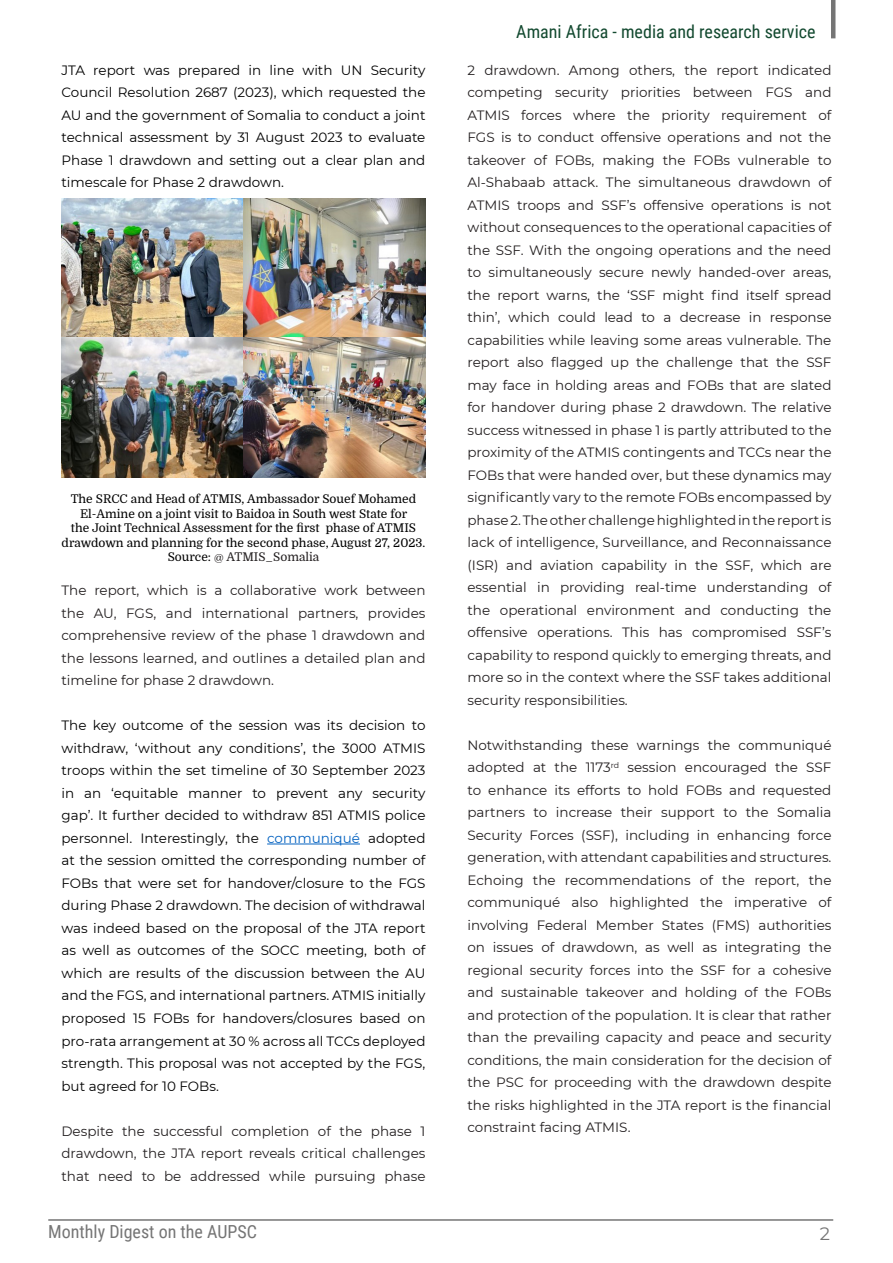
<style>
.page{position:relative;width:893px;height:1263px;background:#fff}
.page>*{position:absolute;margin:0;border:0;box-sizing:border-box;transform-origin:0 0}
.t1{font:18px "Roboto Condensed";color:#12492f}
.t2{font:18px "Roboto Condensed";color:#757575}
.t3{font:18px "Montserrat";color:#757575}
.BODY_Amania_Africa{font:13.5px/22.5px "Montserrat";color:#231f20;text-align:justify}
.BODY_Amania_Africa-2{font:13.5px/22.5px "Montserrat";color:#000;text-align:justify}
.Amani_graphics_title{font:12px/14.4px "Domine";color:#000;text-align:center}
.s1{color:#231f20}
.s2{color:#0563c1}
</style>
<div class="page">
<hr style="left:831px;top:0;width:4px;height:38px;background:#757575">
<hr style="left:48px;top:1219px;width:785px;height:2px;background:#757575">
<hr style="left:267px;top:844px;width:93px;height:1px;background:#0563c1">
<img style="left:62px;top:198px;width:363px;height:279px">
<p class="BODY_Amania_Africa-2" style="left:62px;top:58px;width:365px">JTA report was prepared in line with UN Security Council Resolution 2687 (2023), which requested the AU and the government of Somalia to conduct a joint technical assessment by 31 August 2023 to evaluate Phase 1 drawdown and setting out a clear plan and timescale for Phase 2 drawdown.</p>
<p class="Amani_graphics_title" style="left:62px;top:492px;width:365px">The SRCC and Head of ATMIS, Ambassador Souef Mohamed El-Amine on a joint visit to Baidoa in South west State for<br>the Joint Technical Assessment for the first phase of ATMIS drawdown and planning for the second phase, August 27, 2023.<br>Source: <span class="s1">@ ATMIS_Somalia</span></p>
<p class="BODY_Amania_Africa" style="left:62px;top:579px;width:365px">The report, which is a collaborative work between the AU, FGS, and international partners, provides comprehensive review of the phase 1 drawdown and the lessons learned, and outlines a detailed plan and timeline for phase 2 drawdown.</p>
<p class="BODY_Amania_Africa-2" style="left:62px;top:714px;width:365px">The key outcome of the session was its decision to withdraw, ‘without any conditions’, the 3000 ATMIS troops within the set timeline of 30 September 2023 in an ‘equitable manner to prevent any security gap’. It further decided to withdraw 851 ATMIS police personnel. Interestingly, the <span class="s2">communiqué</span> adopted at the session omitted the corresponding number of FOBs that were set for handover/closure to the FGS during Phase 2 drawdown. The decision of withdrawal was indeed based on the proposal of the JTA report as well as outcomes of the SOCC meeting, both of which are results of the discussion between the AU and the FGS, and international partners. ATMIS initially proposed 15 FOBs for handovers/closures based on pro-rata arrangement at 30 % across all TCCs deployed strength. This proposal was not accepted by the FGS, but agreed for 10 FOBs.</p>
<p class="BODY_Amania_Africa" style="left:62px;top:1119px;width:365px">Despite the successful completion of the phase 1 drawdown, the JTA report reveals critical challenges that need to be addressed while pursuing phase</p>
<h1 class="t1" style="left:516px;top:19px;width:301px">Amani Africa - media and research service</h1>
<p class="BODY_Amania_Africa" style="left:467px;top:58px;width:365px">2 drawdown. Among others, the report indicated competing security priorities between FGS and ATMIS forces where the priority requirement of FGS is to conduct offensive operations and not the takeover of FOBs, making the FOBs vulnerable to Al-Shabaab attack. The simultaneous drawdown of ATMIS troops and SSF’s offensive operations is not without consequences to the operational capacities of the SSF. With the ongoing operations and the need to simultaneously secure newly handed-over areas, the report warns, the ‘SSF might find itself spread thin’, which could lead to a decrease in response capabilities while leaving some areas vulnerable. The report also flagged up the challenge that the SSF may face in holding areas and FOBs that are slated for handover during phase 2 drawdown. The relative success witnessed in phase 1 is partly attributed to the proximity of the ATMIS contingents and TCCs near the FOBs that were handed over, but these dynamics may significantly vary to the remote FOBs encompassed by phase 2. The other challenge highlighted in the report is lack of intelligence, Surveillance, and Reconnaissance (ISR) and aviation capability in the SSF, which are essential in providing real-time understanding of the operational environment and conducting the offensive operations. This has compromised SSF’s capability to respond quickly to emerging threats, and more so in the context where the SSF takes additional security responsibilities.</p>
<p class="BODY_Amania_Africa" style="left:467px;top:733px;width:365px">Notwithstanding these warnings the communiqué adopted at the 1173<sup>rd</sup> session encouraged the SSF to enhance its efforts to hold FOBs and requested partners to increase their support to the Somalia Security Forces (SSF), including in enhancing force generation, with attendant capabilities and structures.<br>Echoing the recommendations of the report, the communiqué also highlighted the imperative of involving Federal Member States (FMS) authorities on issues of drawdown, as well as integrating the regional security forces into the SSF for a cohesive and sustainable takeover and holding of the FOBs and protection of the population. It is clear that rather than the prevailing capacity and peace and security conditions, the main consideration for the decision of the PSC for proceeding with the drawdown despite the risks highlighted in the JTA report is the financial constraint facing ATMIS.</p>
<h1 class="t2" style="left:48px;top:1219px;width:210px">Monthly Digest on the AUPSC</h1>
<h1 class="t3" style="left:820px;top:1221px;width:12px">2</h1>
</div>
